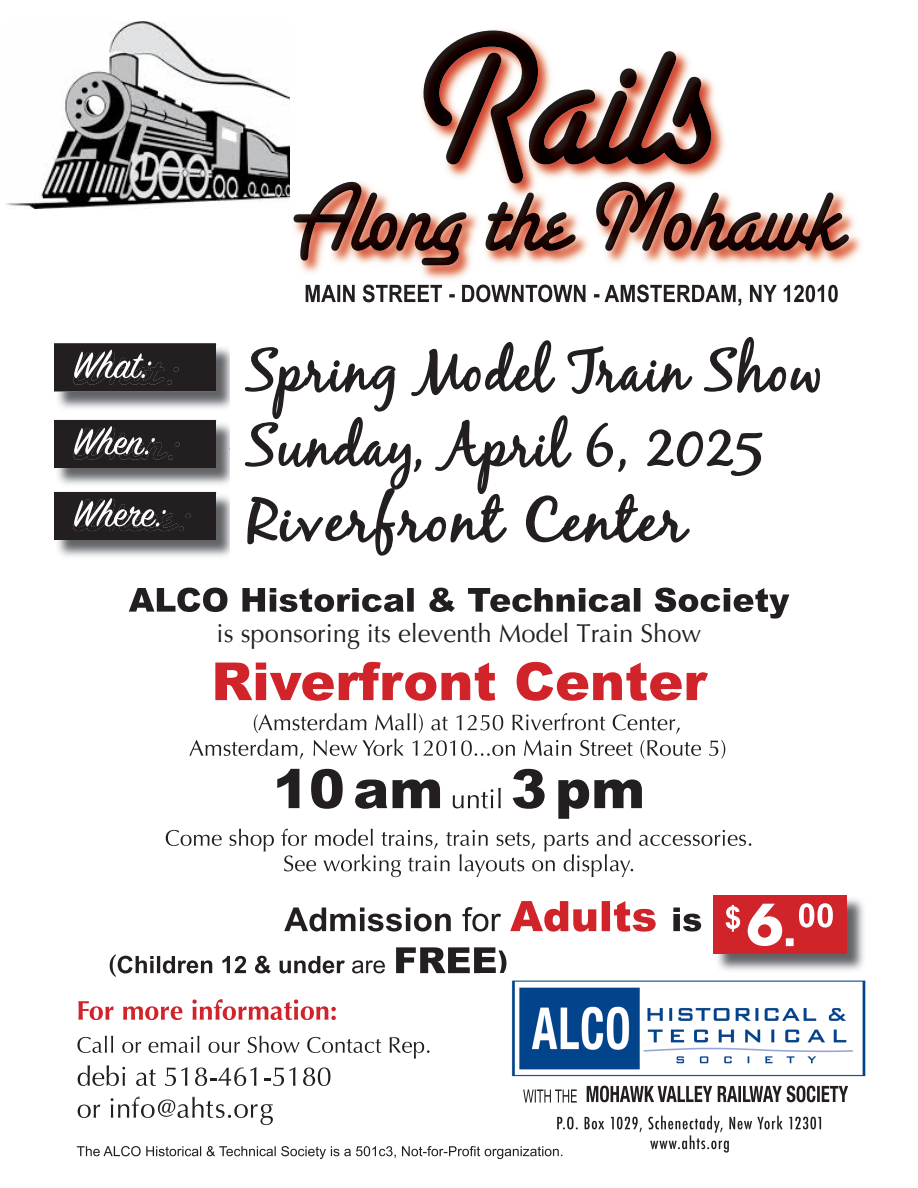
<style>
.page{position:relative;width:918px;height:1188px;background:#fff}
.page>*{position:absolute;margin:0;border:0;box-sizing:border-box;transform-origin:0 0}
.t1{font:58.5px "Black Jack Pro";letter-spacing:.03em;color:#231f20;scale:.95 1}
.t2{font:58.5px "Black Jack Pro";letter-spacing:.03em;color:#231f20;scale:1.1 1}
.t3{font:700 54px "Futura LT";color:#fff}
.t4{font:25.5px "Optima";color:#231f20}
</style>
<div class="page">
<img style="left:57px;top:496px;width:172px;height:61px">
<img style="left:57px;top:424px;width:172px;height:61px">
<img style="left:57px;top:348px;width:172px;height:61px">
<svg style="left:54px;top:391px;width:162px;height:1px"></svg>
<svg style="left:306px;top:285px;width:532px;height:21px"></svg>
<img style="left:293px;top:29px;width:568px;height:251px">
<img style="left:423px;top:31px;width:288px;height:151px">
<img style="left:294px;top:182px;width:534px;height:79px">
<img style="left:715px;top:899px;width:149px;height:72px">
<div style="left:714px;top:895px;width:133px;height:58px;background:#d1232a"></div>
<svg style="left:215px;top:662px;width:493px;height:39px"></svg>
<svg style="left:254px;top:713px;width:169px;height:20px"></svg>
<svg style="left:431px;top:713px;width:249px;height:21px"></svg>
<svg style="left:189px;top:739px;width:215px;height:20px"></svg>
<svg style="left:412px;top:740px;width:313px;height:19px"></svg>
<svg style="left:277px;top:769px;width:163px;height:40px"></svg>
<svg style="left:453px;top:788px;width:48px;height:20px"></svg>
<svg style="left:513px;top:769px;width:129px;height:50px"></svg>
<svg style="left:166px;top:829px;width:585px;height:48px"></svg>
<svg style="left:284px;top:908px;width:167px;height:24px"></svg>
<svg style="left:462px;top:907px;width:39px;height:25px"></svg>
<svg style="left:510px;top:901px;width:146px;height:31px"></svg>
<svg style="left:673px;top:908px;width:28px;height:24px"></svg>
<svg style="left:726px;top:905px;width:14px;height:27px"></svg>
<svg style="left:785px;top:903px;width:48px;height:44px"></svg>
<svg style="left:110px;top:954px;width:235px;height:23px"></svg>
<svg style="left:352px;top:960px;width:33px;height:13px"></svg>
<svg style="left:396px;top:947px;width:110px;height:27px"></svg>
<svg style="left:78px;top:999px;width:258px;height:21px"></svg>
<svg style="left:77px;top:1036px;width:353px;height:23px"></svg>
<img style="left:511px;top:980px;width:355px;height:97px">
<svg style="left:77px;top:1065px;width:771px;height:94px"></svg>
<div style="left:0;top:17px;width:362px;height:158px;background:#fff"></div>
<svg style="left:54px;top:343px;width:162px;height:48px;background:#383536"></svg>
<svg style="left:54px;top:420px;width:162px;height:48px;background:#373435"></svg>
<svg style="left:54px;top:492px;width:162px;height:48px;background:#3a3637"></svg>
<svg style="left:129px;top:588px;width:660px;height:31px"></svg>
<div style="left:290px;top:0;width:39px;height:189px;background:#fff"></div>
<img style="left:5px;top:22px;width:285px;height:187px">
<svg style="left:229px;top:337px;width:591px;height:219px"></svg>
<p class="t1" style="left:246px;top:335px;width:609px">Spring Model Train Show</p>
<p class="t1" style="left:246px;top:410px;width:545px">Sunday, April 6, 2025</p>
<p class="t2" style="left:248px;top:485px;width:399px">Riverfront Center</p>
<p class="t4" style="left:217px;top:617px;width:486px">is sponsoring its eleventh Model Train Show</p>
<p class="t3" style="left:746px;top:888px;width:39px">6</p>
</div>
